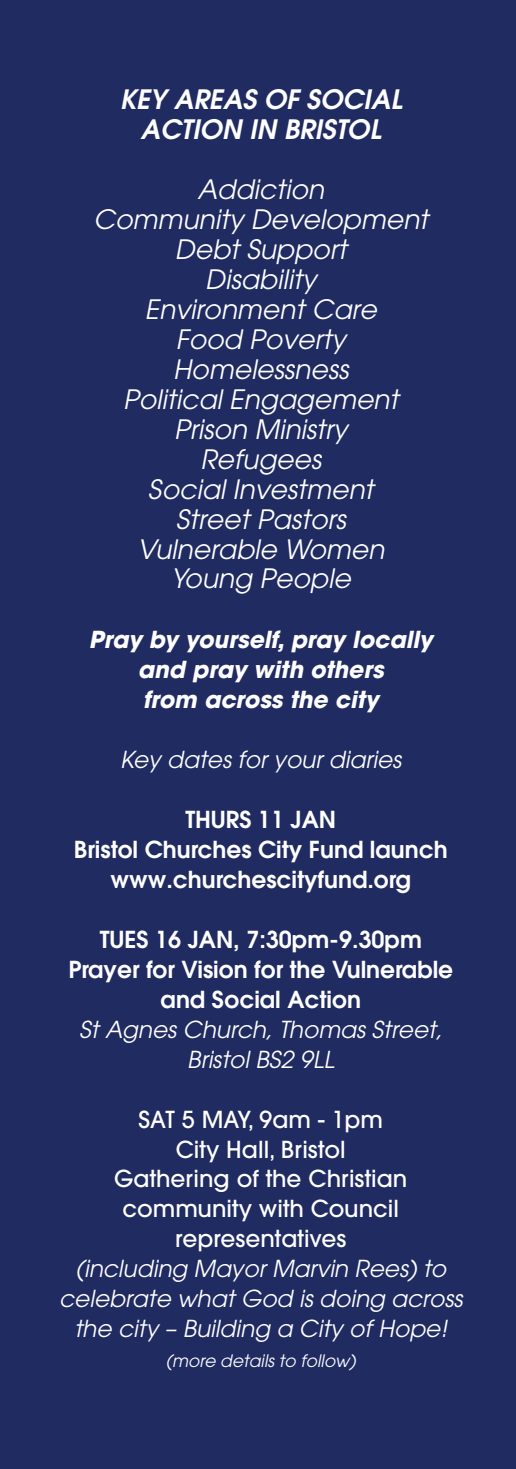
<style>
.page{position:relative;width:516px;height:1469px;background:#fff}
.page>*{position:absolute;margin:0;border:0;box-sizing:border-box;transform-origin:0 0}
.t1{font:italic 26.6px/30.1px "ITC Avant Garde Std";color:#fff;text-align:center}
.t2{font:italic 600 26.6px/29.8px "ITC Avant Garde Std";color:#fff;text-align:center}
.t3{font:italic 23.45px/30.1px "ITC Avant Garde Std";color:#fff;text-align:center}
.t4{font:600 23.45px/30.1px "ITC Avant Garde Std";color:#fff;text-align:center}
.t5{font:500 23.45px/30.1px "ITC Avant Garde Std";color:#fff;text-align:center}
.t6{font:italic 700 23.45px/30.1px "ITC Avant Garde Std";color:#fff;text-align:center}
.t7{font:italic 17.15px "ITC Avant Garde Std";color:#fff}
</style>
<div class="page">
<div style="left:0;top:0;width:516px;height:1468px;background:#202b62"></div>
<p class="t2" style="left:120px;top:84px;width:284px">KEY AREAS OF SOCIAL<br>ACTION IN BRISTOL</p>
<p class="t1" style="left:93px;top:174px;width:336px">Addiction<br>Community Development<br>Debt Support<br>Disability<br>Environment Care<br>Food Poverty<br>Homelessness<br>Political Engagement<br>Prison Ministry<br>Refugees<br>Social Investment<br>Street Pastors<br>Vulnerable Women<br>Young People</p>
<p class="t6" style="left:89px;top:624px;width:345px">Pray by yourself, pray locally and pray with others<br>from across the city</p>
<p class="t3" style="left:120px;top:744px;width:282px">Key dates for your diaries</p>
<p class="t4" style="left:74px;top:804px;width:375px">THURS 11 JAN<br>Bristol Churches City Fund launch www.churchescityfund.org</p>
<p class="t4" style="left:68px;top:923px;width:386px">TUES 16 JAN, 7:30pm-9.30pm<br>Prayer for Vision for the Vulnerable and Social Action</p>
<p class="t3" style="left:79px;top:1013px;width:365px">St Agnes Church, Thomas Street,<br>Bristol BS2 9LL</p>
<p class="t5" style="left:114px;top:1103px;width:295px">SAT 5 MAY, 9am - 1pm<br>City Hall, Bristol<br>Gathering of the Christian community with Council representatives</p>
<p class="t3" style="left:59px;top:1253px;width:405px">(including Mayor Marvin Rees) to celebrate what God is doing across the city – Building a City of Hope!</p>
<p class="t7" style="left:166px;top:1350px;width:191px">(more details to follow)</p>
</div>
